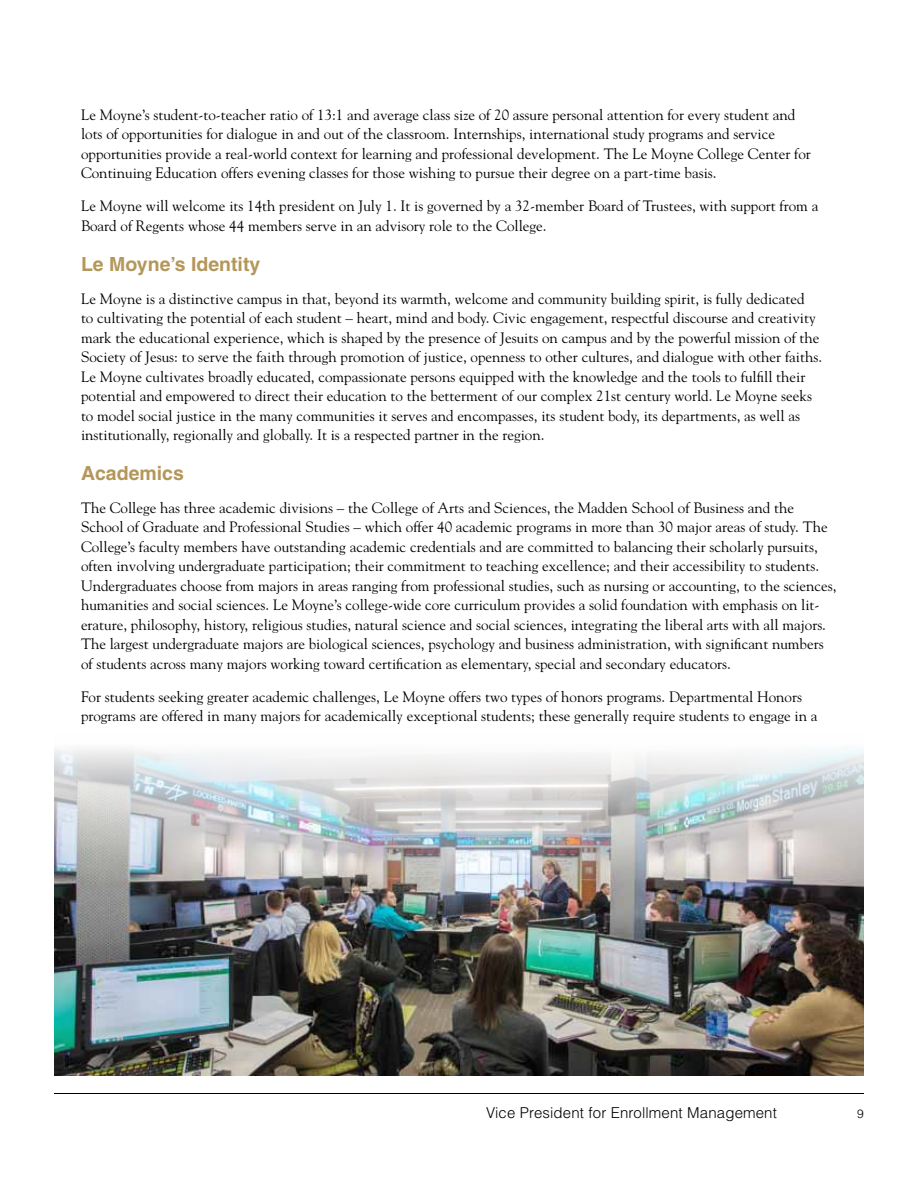
<style>
.page{position:relative;width:918px;height:1188px;background:#fff}
.page>*{position:absolute;margin:0;border:0;box-sizing:border-box;transform-origin:0 0}
.t1{font:700 19.5px "Helvetica";color:#b4975a}
.t2{font:15px/19.5px "Goudy";color:#000}
.t3{font:300 15px "Helvetica";letter-spacing:.01em;color:#000}
.t4{font:300 12px "Helvetica";color:#000}
</style>
<div class="page">
<hr style="left:54px;top:1093px;width:810px;height:1px;background:#000">
<img style="left:54px;top:748px;width:810px;height:328px">
<p class="t2" style="left:81px;top:104px;width:731px">Le Moyne’s student-to-teacher ratio of 13:1 and average class size of 20 assure personal attention for every student and lots of opportunities for dialogue in and out of the classroom. Internships, international study programs and service opportunities provide a real-world context for learning and professional development. The Le Moyne College Center for Continuing Education offers evening classes for those wishing to pursue their degree on a part-time basis.</p>
<p class="t2" style="left:81px;top:196px;width:739px">Le Moyne will welcome its 14th president on July 1. It is governed by a 32-member Board of Trustees, with support from a<br>Board of Regents whose 44 members serve in an advisory role to the College.</p>
<h1 class="t1" style="left:81px;top:252px;width:181px">Le Moyne’s Identity</h1>
<p class="t2" style="left:81px;top:288px;width:743px">Le Moyne is a distinctive campus in that, beyond its warmth, welcome and community building spirit, is fully dedicated<br>to cultivating the potential of each student – heart, mind and body. Civic engagement, respectful discourse and creativity mark the educational experience, which is shaped by the presence of Jesuits on campus and by the powerful mission of the Society of Jesus: to serve the faith through promotion of justice, openness to other cultures, and dialogue with other faiths.<br>Le Moyne cultivates broadly educated, compassionate persons equipped with the knowledge and the tools to fulfill their potential and empowered to direct their education to the betterment of our complex 21st century world. Le Moyne seeks to model social justice in the many communities it serves and encompasses, its student body, its departments, as well as institutionally, regionally and globally. It is a respected partner in the region.</p>
<h1 class="t1" style="left:81px;top:461px;width:104px">Academics</h1>
<p class="t2" style="left:81px;top:497px;width:757px">The College has three academic divisions – the College of Arts and Sciences, the Madden School of Business and the School of Graduate and Professional Studies – which offer 40 academic programs in more than 30 major areas of study. The College’s faculty members have outstanding academic credentials and are committed to balancing their scholarly pursuits, often involving undergraduate participation; their commitment to teaching excellence; and their accessibility to students.<br>Undergraduates choose from majors in areas ranging from professional studies, such as nursing or accounting, to the sciences, humanities and social sciences. Le Moyne’s college-wide core curriculum provides a solid foundation with emphasis on lit&shy;erature, philosophy, history, religious studies, natural science and social sciences, integrating the liberal arts with all majors.<br>The largest undergraduate majors are biological sciences, psychology and business administration, with significant numbers of students across many majors working toward certification as elementary, special and secondary educators.</p>
<p class="t2" style="left:81px;top:686px;width:738px">For students seeking greater academic challenges, Le Moyne offers two types of honors programs. Departmental Honors programs are offered in many majors for academically exceptional students; these generally require students to engage in a</p>
<p class="t3" style="left:486px;top:1103px;width:292px">Vice President for Enrollment Management</p>
<p class="t4" style="left:857px;top:1106px;width:8px">9</p>
</div>
